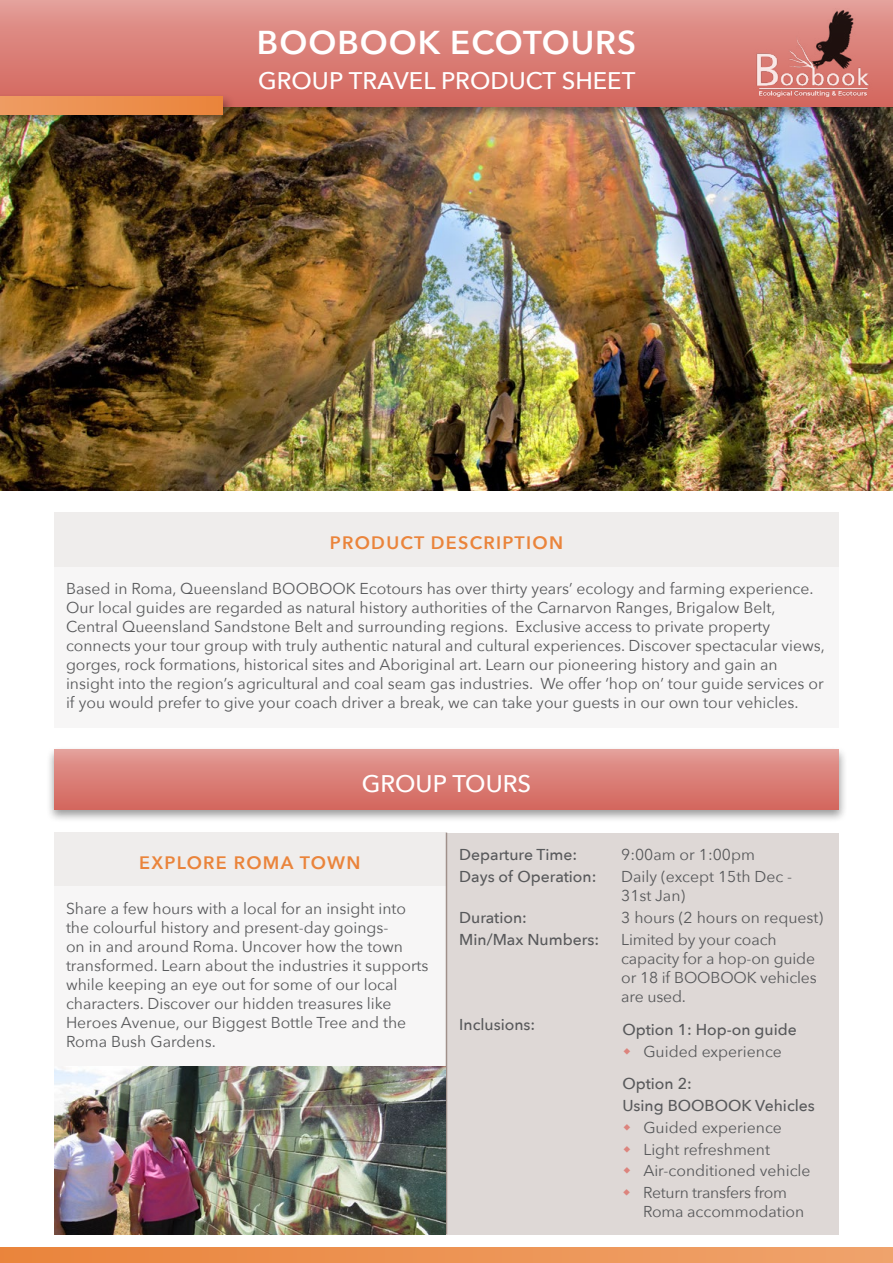
<style>
.page{position:relative;width:893px;height:1263px;background:#fff}
.page>*{position:absolute;margin:0;border:0;box-sizing:border-box;transform-origin:0 0}
.t1{font:600 33px "Avenir Next";letter-spacing:.03em;color:#fff}
.t2{font:500 24px "Avenir Next";color:#fff}
.t3{font:600 18px "Avenir Next";letter-spacing:.07em;color:#ea843b}
.t4{font:15.75px/18.9px "Avenir Next";color:#58595b}
.t5{font:500 15.75px/21.9px "Avenir Next";color:#58595b}
</style>
<div class="page">
<div style="left:0;top:1247px;width:893px;height:16px;background:linear-gradient(to right,#ea843c,#efa36c)"></div>
<img style="left:0;top:120px;width:893px;height:370px">
<div style="left:0;top:0;width:893px;height:120px;background:#000;opacity:.4"></div>
<div style="left:0;top:0;width:893px;height:107px;background:linear-gradient(to bottom,#e39c97,#d3645b)"></div>
<div style="left:54px;top:513px;width:785px;height:54px;background:#efedec"></div>
<div style="left:54px;top:567px;width:785px;height:160px;background:#f7f6f6"></div>
<div style="left:45px;top:745px;width:802px;height:78px;background:#000;opacity:.4"></div>
<div style="left:54px;top:750px;width:785px;height:60px;background:linear-gradient(to bottom,#e39b96,#d3655c)"></div>
<div style="left:54px;top:832px;width:392px;height:54px;background:#efedec"></div>
<div style="left:54px;top:886px;width:392px;height:180px;background:#f7f6f6"></div>
<div style="left:447px;top:832px;width:392px;height:402px;background:#ded8d6"></div>
<hr style="left:446px;top:832px;width:1px;height:402px;background:#a0908a">
<div style="left:0;top:92px;width:235px;height:36px;background:#000;opacity:.35"></div>
<div style="left:0;top:97px;width:222px;height:18px;background:linear-gradient(to right,#ee9c62,#ea843b)"></div>
<img style="left:54px;top:1066px;width:392px;height:168px">
<img style="left:754px;top:9px;width:118px;height:98px">
<h1 class="t1" style="left:257px;top:14px;width:380px">BOOBOOK ECOTOURS</h1>
<h2 class="t2" style="left:258px;top:60px;width:379px">GROUP TRAVEL PRODUCT SHEET</h2>
<p class="t3" style="left:330px;top:527px;width:235px">PRODUCT DESCRIPTION</p>
<p class="t4" style="left:66px;top:579px;width:760px">Based in Roma, Queensland BOOBOOK Ecotours has over thirty years’ ecology and farming experience.<br>Our local guides are regarded as natural history authorities of the Carnarvon Ranges, Brigalow Belt, Central Queensland Sandstone Belt and surrounding regions. Exclusive access to private property connects your tour group with truly authentic natural and cultural experiences. Discover spectacular views, gorges, rock formations, historical sites and Aboriginal art. Learn our pioneering history and gain an insight into the region’s agricultural and coal seam gas industries. We offer ‘hop on’ tour guide services or if you would prefer to give your coach driver a break, we can take your guests in our own tour vehicles.</p>
<h2 class="t2" style="left:362px;top:763px;width:171px">GROUP TOURS</h2>
<p class="t3" style="left:139px;top:847px;width:223px">EXPLORE ROMA TOWN</p>
<p class="t4" style="left:66px;top:899px;width:364px">Share a few hours with a local for an insight into the colourful history and present-day goings-<br>on in and around Roma. Uncover how the town transformed. Learn about the industries it supports while keeping an eye out for some of our local characters. Discover our hidden treasures like Heroes Avenue, our Biggest Bottle Tree and the Roma Bush Gardens.</p>
<p class="t5" style="left:459px;top:843px;width:119px">Departure Time:</p>
<p class="t4" style="left:621px;top:845px;width:135px">9:00am or 1:00pm</p>
<p class="t5" style="left:459px;top:865px;width:139px">Days of Operation:</p>
<p class="t4" style="left:621px;top:867px;width:173px">Daily (except 15th Dec -<br>31st Jan)</p>
<p class="t5" style="left:459px;top:906px;width:69px">Duration:</p>
<p class="t4" style="left:621px;top:907px;width:203px">3 hours (2 hours on request)</p>
<p class="t5" style="left:459px;top:928px;width:141px">Min/Max Numbers:</p>
<p class="t4" style="left:621px;top:929px;width:197px">Limited by your coach capacity for a hop-on guide or 18 if BOOBOOK vehicles are used.</p>
<p class="t5" style="left:459px;top:1012px;width:78px">Inclusions:</p>
<p class="t5" style="left:622px;top:1018px;width:176px">Option 1: Hop-on guide</p>
<p class="t4" style="left:643px;top:1042px;width:140px">Guided experience</p>
<p class="t5" style="left:622px;top:1072px;width:194px">Option 2:<br>Using BOOBOOK Vehicles</p>
<p class="t4" style="left:643px;top:1115px;width:169px;line-height:21.9px">Guided experience<br>Light refreshment<br>Air-conditioned vehicle<br>Return transfers from</p>
<p class="t4" style="left:643px;top:1202px;width:163px">Roma accommodation</p>
</div>
